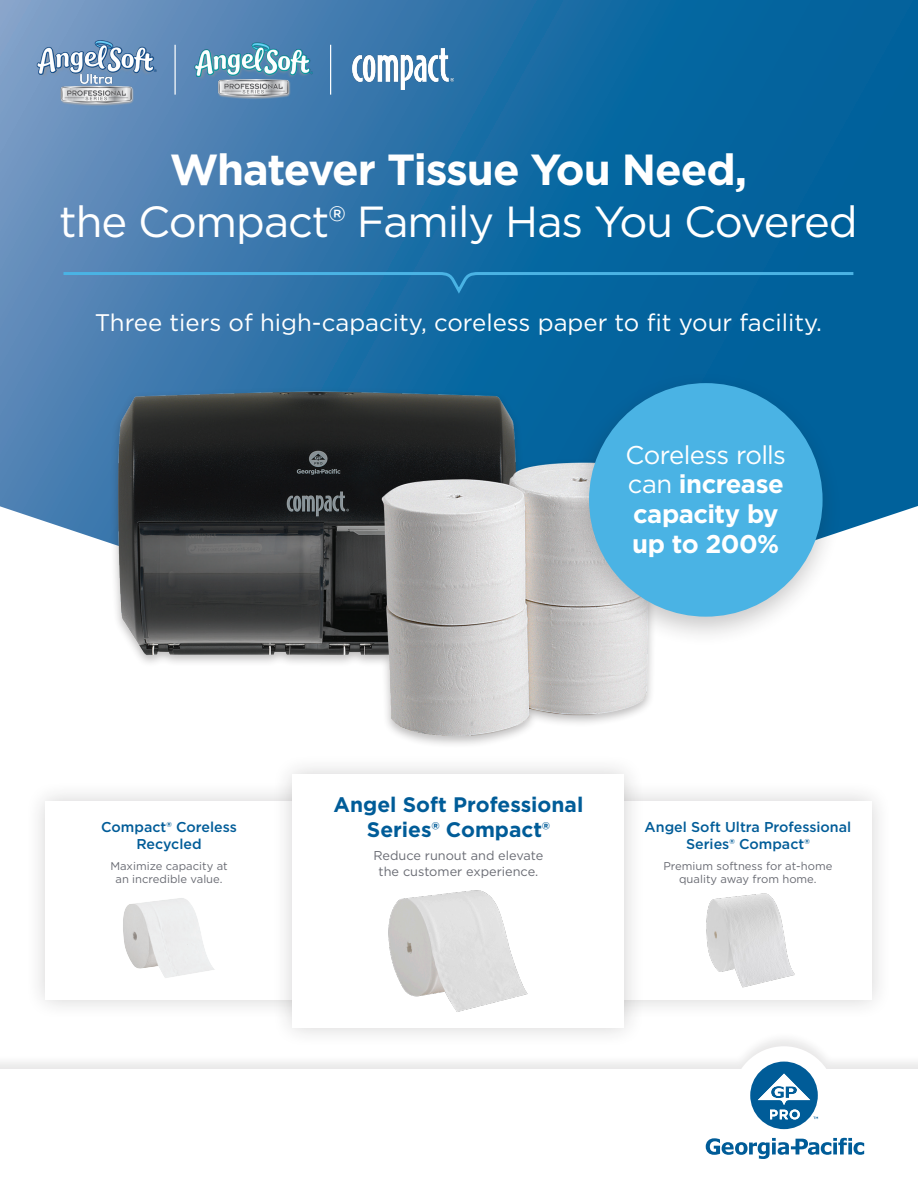
<style>
.page{position:relative;width:918px;height:1188px;background:#fff}
.page>*{position:absolute;margin:0;border:0;box-sizing:border-box;transform-origin:0 0}
.t1{font:43.5px "Gotham";letter-spacing:-.025em;color:#fff}
.t2{font:700 43.5px "Gotham";letter-spacing:-.025em;color:#fff}
.t3{font:700 25.65px/29.7px "Gotham";letter-spacing:-.02em;color:#fff;text-align:justify}
.t4{font:24px "Gotham";color:#fff}
.t5{font:700 21px/25.2px "Gotham";color:#005c98;text-align:center}
.t6{font:500 14.25px/17.1px "Gotham";color:#005c98;text-align:center}
.t7{font:12.75px "Gotham";color:#696b73}
.t8{font:11.25px/13.5px "Gotham";color:#696b73;text-align:center}
.s1{font-weight:400}
</style>
<div class="page">
<svg style="left:0;top:0;width:918px;height:543px;background:#2672a8"></svg>
<svg style="left:60px;top:270px;width:796px;height:27px;background:#2275ac"></svg>
<img style="left:110px;top:386px;width:542px;height:358px">
<div style="left:565px;top:371px;width:277px;height:277px;background:#231f20;opacity:.25"></div>
<div style="left:589px;top:383px;width:234px;height:234px;background:#4ab3e4;border-radius:50%"></div>
<div style="left:24px;top:780px;width:341px;height:240px;background:#231f20;opacity:.2"></div>
<div style="left:45px;top:801px;width:300px;height:199px;background:#fff"></div>
<div style="left:552px;top:780px;width:340px;height:240px;background:#231f20;opacity:.2"></div>
<div style="left:572px;top:801px;width:300px;height:199px;background:#fff"></div>
<div style="left:272px;top:753px;width:373px;height:295px;background:#231f20;opacity:.2"></div>
<div style="left:293px;top:774px;width:331px;height:253px;background:#fff"></div>
<img style="left:123px;top:898px;width:92px;height:80px">
<img style="left:706px;top:893px;width:89px;height:95px">
<img style="left:372px;top:890px;width:173px;height:141px">
<img style="left:352px;top:49px;width:102px;height:41px">
<hr style="left:174px;top:45px;width:2px;height:50px;background:#fff">
<hr style="left:330px;top:45px;width:1px;height:50px;background:#fff">
<img style="left:30px;top:29px;width:131px;height:87px">
<img style="left:187px;top:40px;width:130px;height:68px">
<div style="left:0;top:1031px;width:918px;height:157px;background:#231f20;opacity:.1"></div>
<div style="left:0;top:1069px;width:918px;height:119px;background:#fff"></div>
<div style="left:733px;top:1046px;width:102px;height:103px;background:#fff;border-radius:50%"></div>
<svg style="left:750px;top:1062px;width:68px;height:67px"></svg>
<svg style="left:706px;top:1138px;width:158px;height:21px"></svg>
<p class="t2" style="left:170px;top:140px;width:579px">Whatever Tissue You Need,</p>
<p class="t1" style="left:59px;top:194px;width:800px">the Compact® Family Has You Covered</p>
<p class="t4" style="left:95px;top:308px;width:729px">Three tiers of high-capacity, coreless paper to fit your facility.</p>
<p class="t6" style="left:101px;top:818px;width:137px">Compact® Coreless</p>
<p class="t6" style="left:136px;top:835px;width:67px">Recycled</p>
<p class="t8" style="left:110px;top:859px;width:119px">Maximize capacity at</p>
<p class="t8" style="left:116px;top:872px;width:109px">an incredible value.</p>
<p class="t3" style="left:626px;top:440px;width:162px"><span class="s1">Coreless rolls can</span> increase capacity by</p>
<p class="t3" style="left:632px;top:529px;width:149px">up to 200%</p>
<p class="t5" style="left:333px;top:792px;width:251px">Angel Soft Professional<br>Series® Compact®</p>
<p class="t7" style="left:373px;top:848px;width:172px">Reduce runout and elevate</p>
<p class="t7" style="left:379px;top:863px;width:161px">the customer experience.</p>
<p class="t6" style="left:645px;top:818px;width:208px">Angel Soft Ultra Professional<br>Series® Compact®</p>
<p class="t8" style="left:663px;top:859px;width:171px">Premium softness for at-home quality away from home.</p>
</div>
